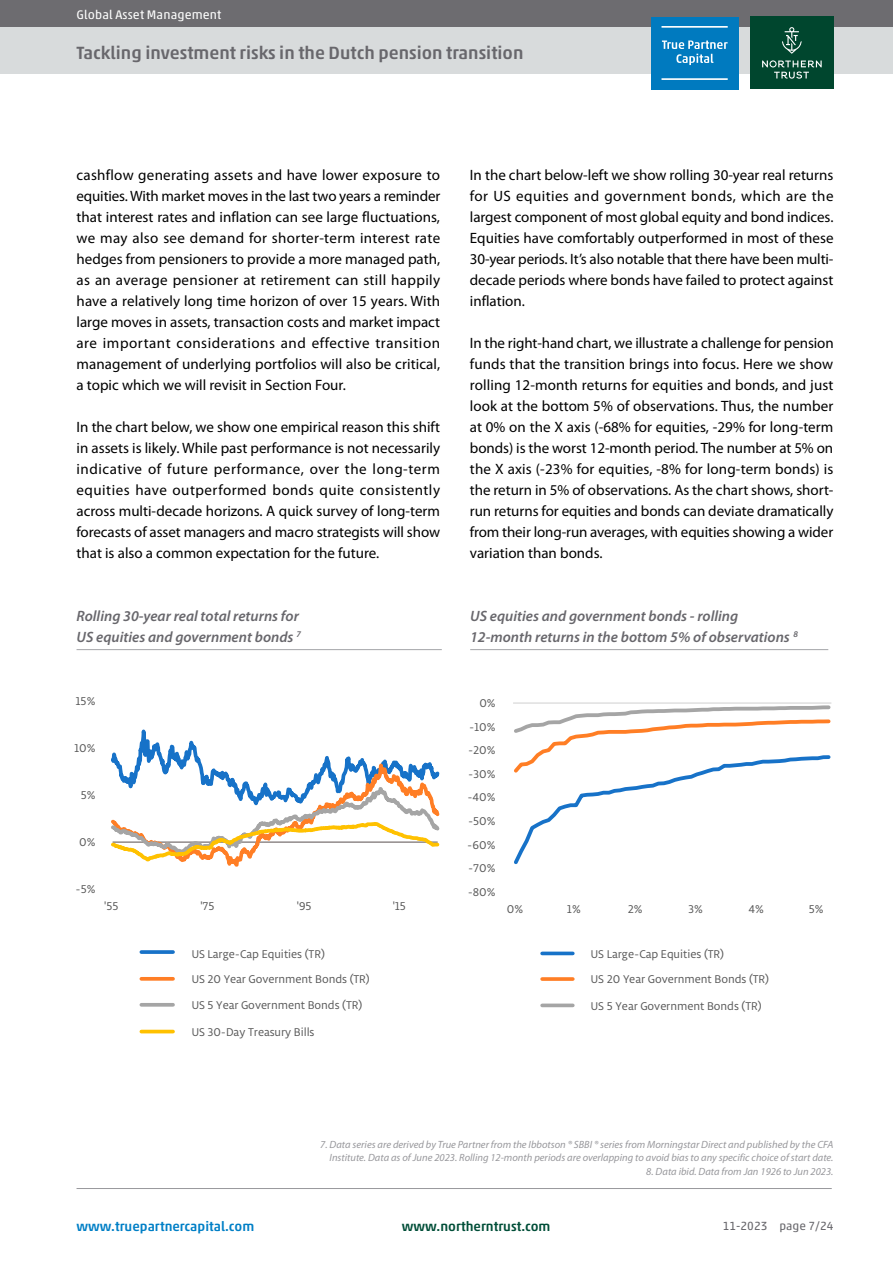
<style>
.page{position:relative;width:893px;height:1263px;background:#fff}
.page>*{position:absolute;margin:0;border:0;box-sizing:border-box;transform-origin:0 0}
.t1{font:500 18px "Akko Std";color:#68676c}
.t2{font:15px/21px "Myriad Pro";color:#000;text-align:justify}
.t3{font:italic 600 15px/21px "Myriad Pro";color:#68676c}
.t4{font:500 13.5px "Akko Std";color:#007fc6}
.t5{font:500 13.5px "Akko Std";color:#004e38}
.t6{font:12.6px "Akko Std";letter-spacing:.01em;color:#fff}
.t7{font:12px/25.7px "Libertad";color:#595959}
.t8{font:12px "Libertad";color:#283c4f}
.t9{font:12px "Akko Std";color:#68676c}
.t10{font:12px "Libertad";color:#000}
.t11{font:italic 10.5px/13.5px "Myriad Pro";color:#98989c;text-align:right}
</style>
<div class="page">
<div style="left:0;top:0;width:893px;height:74px;background:#d8dbdc"></div>
<div style="left:0;top:0;width:893px;height:27px;background:#6d6c70"></div>
<hr style="left:77px;top:1188px;width:755px;height:1px;background:#98989c">
<div style="left:651px;top:17px;width:87px;height:72px;background:#007abf"></div>
<svg style="left:662px;top:41px;width:66px;height:24px"></svg>
<hr style="left:661px;top:78px;width:67px;height:2px;background:#fff">
<hr style="left:661px;top:26px;width:67px;height:2px;background:#fff">
<div style="left:750px;top:16px;width:83px;height:73px;background:#00462e"></div>
<svg style="left:762px;top:60px;width:60px;height:19px"></svg>
<svg style="left:782px;top:27px;width:20px;height:27px"></svg>
<svg style="left:111px;top:729px;width:329px;height:135px"></svg>
<svg style="left:141px;top:950px;width:32px;height:4px"></svg>
<svg style="left:141px;top:977px;width:32px;height:4px"></svg>
<svg style="left:141px;top:1003px;width:32px;height:4px"></svg>
<hr style="left:141px;top:1030px;width:32px;height:3px;background:#ffc100">
<hr style="left:513px;top:702px;width:318px;height:2px;background:#d9d9d9">
<svg style="left:513px;top:703px;width:319px;height:161px"></svg>
<svg style="left:542px;top:951px;width:31px;height:4px"></svg>
<svg style="left:542px;top:977px;width:31px;height:4px"></svg>
<svg style="left:542px;top:1003px;width:31px;height:4px"></svg>
<hr style="left:77px;top:649px;width:365px;height:1px;background:#aeafb2">
<hr style="left:470px;top:649px;width:358px;height:1px;background:#aeafb2">
<p class="t6" style="left:77px;top:7px;width:146px">Global Asset Management</p>
<p class="t1" style="left:77px;top:42px;width:448px">Tackling investment risks in the Dutch pension transition</p>
<p class="t2" style="left:77px;top:164px;width:365px">cashflow generating assets and have lower exposure to equities. With market moves in the last two years a reminder that interest rates and inflation can see large fluctuations, we may also see demand for shorter-term interest rate hedges from pensioners to provide a more managed path, as an average pensioner at retirement can still happily have a relatively long time horizon of over 15 years. With large moves in assets, transaction costs and market impact are important considerations and effective transition management of underlying portfolios will also be critical, a topic which we will revisit in Section Four.</p>
<p class="t2" style="left:77px;top:416px;width:365px">In the chart below, we show one empirical reason this shift in assets is likely. While past performance is not necessarily indicative of future performance, over the long-term equities have outperformed bonds quite consistently across multi-decade horizons. A quick survey of long-term forecasts of asset managers and macro strategists will show that is also a common expectation for the future.</p>
<p class="t2" style="left:470px;top:164px;width:365px">In the chart below-left we show rolling 30-year real returns for US equities and government bonds, which are the largest component of most global equity and bond indices.<br>Equities have comfortably outperformed in most of these 30-year periods. It’s also notable that there have been multi&shy;decade periods where bonds have failed to protect against inflation.</p>
<p class="t2" style="left:470px;top:332px;width:365px">In the right-hand chart, we illustrate a challenge for pension funds that the transition brings into focus. Here we show rolling 12-month returns for equities and bonds, and just look at the bottom 5% of observations. Thus, the number at 0% on the X axis (-68% for equities, -29% for long-term bonds) is the worst 12-month period. The number at 5% on the X axis (-23% for equities, -8% for long-term bonds) is the return in 5% of observations. As the chart shows, short&shy;run returns for equities and bonds can deviate dramatically from their long-run averages, with equities showing a wider variation than bonds.</p>
<p class="t3" style="left:77px;top:605px;width:226px">Rolling 30-year real total returns for<br>US equities and government bonds <sup>7</sup></p>
<p class="t3" style="left:470px;top:605px;width:329px">US equities and government bonds - rolling<br>12-month returns in the bottom 5% of observations <sup>8</sup></p>
<p class="t8" style="left:515px;top:610px;width:212px">returns in the bottom 5% of observations</p>
<p class="t10" style="left:185px;top:610px;width:99px">government bonds</p>
<p class="t7" style="left:76px;top:688px;width:21px">15%</p>
<p class="t7" style="left:479px;top:690px;width:18px">0%</p>
<p class="t7" style="left:469px;top:714px;width:28px">-10%</p>
<p class="t7" style="left:74px;top:735px;width:23px">10%</p>
<p class="t7" style="left:468px;top:737px;width:29px">-20%</p>
<p class="t7" style="left:468px;top:761px;width:29px">-30%</p>
<p class="t7" style="left:81px;top:782px;width:16px">5%</p>
<p class="t7" style="left:467px;top:784px;width:30px">-40%</p>
<p class="t7" style="left:468px;top:808px;width:29px">-50%</p>
<p class="t7" style="left:79px;top:829px;width:18px">0%</p>
<p class="t7" style="left:467px;top:831px;width:30px">-60%</p>
<p class="t7" style="left:468px;top:855px;width:29px">-70%</p>
<p class="t7" style="left:75px;top:876px;width:21px">-5%</p>
<p class="t7" style="left:468px;top:879px;width:29px">-80%</p>
<p class="t7" style="left:104px;top:893px;width:16px">'55</p>
<p class="t7" style="left:200px;top:893px;width:16px">'75</p>
<p class="t7" style="left:297px;top:893px;width:17px">'95</p>
<p class="t7" style="left:393px;top:893px;width:15px">'15</p>
<p class="t7" style="left:192px;top:940px;width:180px">US Large-Cap Equities (TR)<br>US 20 Year Government Bonds (TR)<br>US 5 Year Government Bonds (TR)</p>
<p class="t7" style="left:192px;top:1019px;width:124px">US 30-Day Treasury Bills</p>
<p class="t7" style="left:507px;top:895px;width:18px">0%</p>
<p class="t7" style="left:567px;top:895px;width:15px">1%</p>
<p class="t7" style="left:628px;top:895px;width:16px">2%</p>
<p class="t7" style="left:688px;top:895px;width:16px">3%</p>
<p class="t7" style="left:748px;top:895px;width:17px">4%</p>
<p class="t7" style="left:809px;top:895px;width:16px">5%</p>
<p class="t7" style="left:591px;top:940px;width:180px">US Large-Cap Equities (TR)<br>US 20 Year Government Bonds (TR)<br>US 5 Year Government Bonds (TR)</p>
<p class="t11" style="left:320px;top:1137px;width:515px">7. Data series are derived by True Partner from the Ibbotson ® SBBI ® series from Morningstar Direct and published by the CFA<br>Institute. Data as of June 2023. Rolling 12-month periods are overlapping to avoid bias to any specific choice of start date.</p>
<p class="t11" style="left:646px;top:1164px;width:189px">8. Data ibid. Data from Jan 1926 to Jun 2023.</p>
<p class="t4" style="left:77px;top:1218px;width:179px">www.truepartnercapital.com</p>
<p class="t5" style="left:402px;top:1218px;width:150px">www.northerntrust.com</p>
<p class="t9" style="left:723px;top:1218px;width:112px">11-2023 page 7/24</p>
</div>
